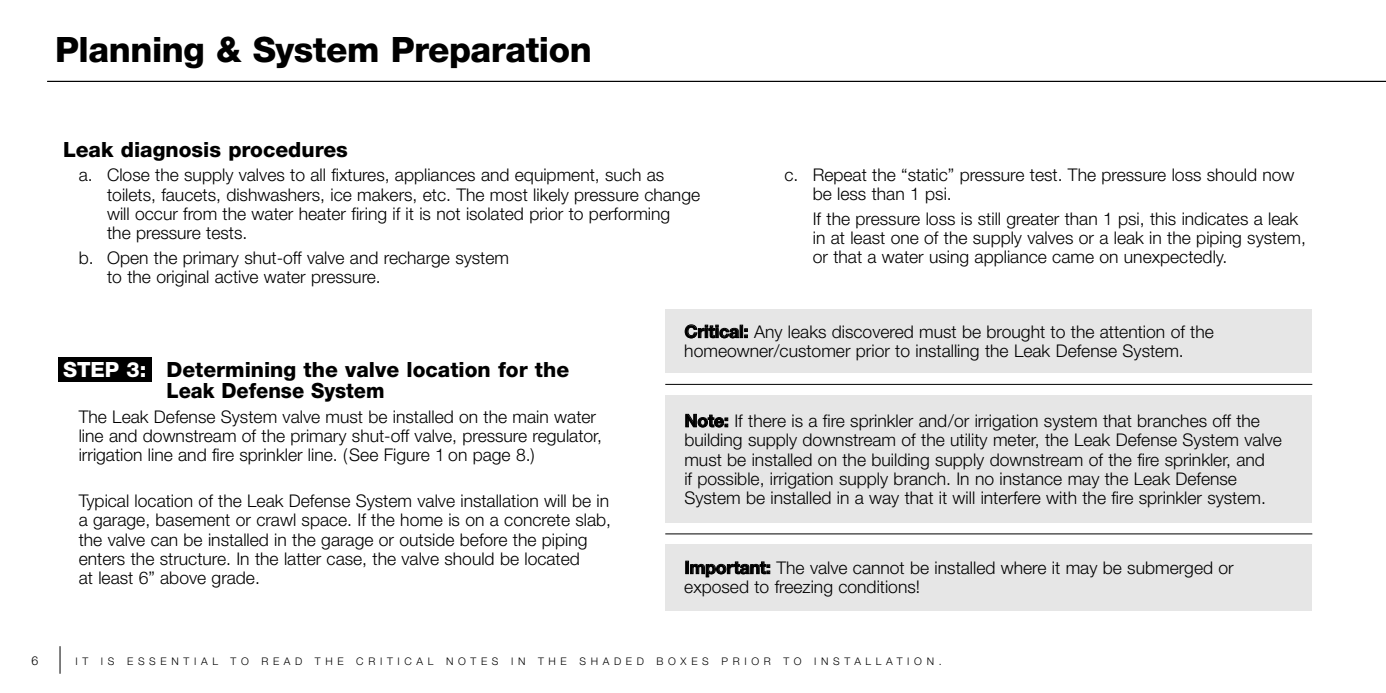
<style>
.page{position:relative;width:1386px;height:693px;background:#fff}
.page>*{position:absolute;margin:0;border:0;box-sizing:border-box;transform-origin:0 0}
.t1{font:800 35px "Helvetica Neue";letter-spacing:-.015em;color:#000}
.t2{font:800 21px/21px "Helvetica Neue";color:#000}
.t3{font:300 17.5px/19.2px "Helvetica Neue";color:#000}
.t4{font:300 12.25px "Helvetica Neue";color:#000}
.t5{font:300 10.5px "Helvetica Neue";letter-spacing:.445em;color:#000}
.s1{color:#fff}
.s2{font-weight:700}
</style>
<div class="page">
<div style="left:58px;top:357px;width:94px;height:25px;background:#000"></div>
<svg style="left:60px;top:646px;width:1px;height:28px"></svg>
<hr style="left:47px;top:81px;width:1339px;height:1px;background:#000">
<div style="left:665px;top:396px;width:647px;height:127px;background:#e6e6e6"></div>
<div style="left:665px;top:309px;width:647px;height:64px;background:#e6e6e6"></div>
<div style="left:665px;top:545px;width:647px;height:66px;background:#e6e6e6"></div>
<hr style="left:665px;top:533px;width:647px;height:1px;background:#000">
<hr style="left:665px;top:384px;width:647px;height:1px;background:#000">
<h1 class="t1" style="left:55px;top:37px;width:538px">Planning &amp; System Preparation</h1>
<p class="t2" style="left:63px;top:141px;width:286px">Leak diagnosis procedures</p>
<p class="t3" style="left:107px;top:167px;width:595px;text-indent:-28px">a. Close the supply valves to all fixtures, appliances and equipment, such as toilets, faucets, dishwashers, ice makers, etc. The most likely pressure change will occur from the water heater firing if it is not isolated prior to performing<br>the pressure tests.</p>
<p class="t3" style="left:107px;top:249px;width:404px;text-indent:-28px">b. Open the primary shut-off valve and recharge system to the original active water pressure.</p>
<p class="t3" style="left:813px;top:167px;width:483px;text-indent:-28px">c. Repeat the “static” pressure test. The pressure loss should now be less than 1 psi.</p>
<p class="t3" style="left:813px;top:211px;width:495px">If the pressure loss is still greater than 1 psi, this indicates a leak in at least one of the supply valves or a leak in the piping system, or that a water using appliance came on unexpectedly.</p>
<p class="t2" style="left:167px;top:361px;width:404px;text-indent:-104px"><span class="s1">STEP 3:</span> Determining the valve location for the<br>Leak Defense System</p>
<p class="t3" style="left:79px;top:409px;width:525px">The Leak Defense System valve must be installed on the main water line and downstream of the primary shut-off valve, pressure regulator, irrigation line and fire sprinkler line. (See Figure 1 on page 8.)</p>
<p class="t3" style="left:79px;top:493px;width:534px">Typical location of the Leak Defense System valve installation will be in a garage, basement or crawl space. If the home is on a concrete slab, the valve can be installed in the garage or outside before the piping enters the structure. In the latter case, the valve should be located<br>at least 6” above grade.</p>
<p class="t3" style="left:684px;top:324px;width:531px"><span class="s2">Critical:</span> Any leaks discovered must be brought to the attention of the homeowner/customer prior to installing the Leak Defense System.</p>
<p class="t3" style="left:684px;top:413px;width:599px"><span class="s2">Note:</span> If there is a fire sprinkler and/or irrigation system that branches off the building supply downstream of the utility meter, the Leak Defense System valve must be installed on the building supply downstream of the fire sprinkler, and<br>if possible, irrigation supply branch. In no instance may the Leak Defense System be installed in a way that it will interfere with the fire sprinkler system.</p>
<p class="t3" style="left:684px;top:560px;width:551px"><span class="s2">Important:</span> The valve cannot be installed where it may be submerged or exposed to freezing conditions!</p>
<p class="t4" style="left:32px;top:656px;width:8px">6</p>
<p class="t5" style="left:76px;top:657px;width:868px">IT IS ESSENTIAL TO READ THE CRITICAL NOTES IN THE SHADED BOXES PRIOR TO INSTALLATION.</p>
</div>
